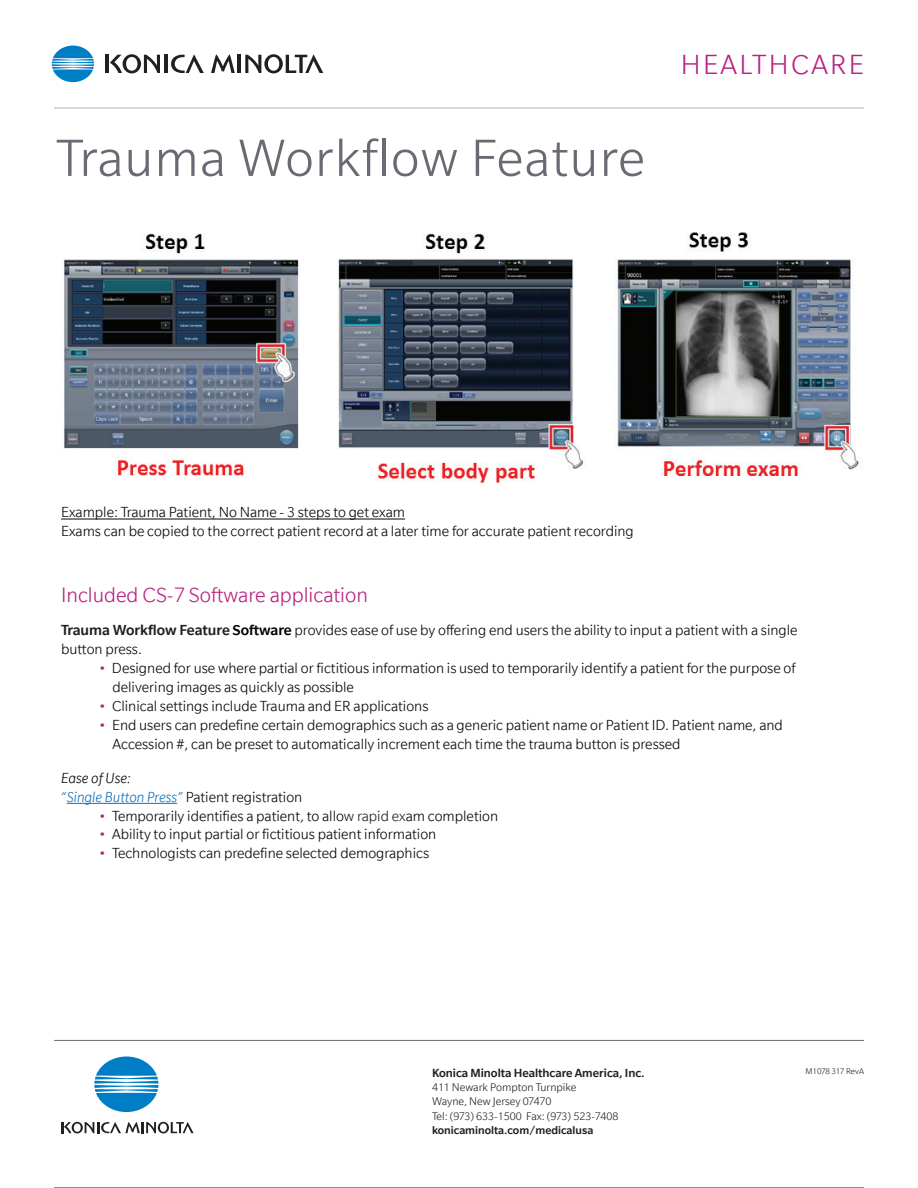
<style>
.page{position:relative;width:918px;height:1188px;background:#fff}
.page>*{position:absolute;margin:0;border:0;box-sizing:border-box;transform-origin:0 0}
.t1{font:300 57px "Slate";letter-spacing:.02em;color:#696b73}
.t2{font:300 30px "Slate";letter-spacing:.075em;color:#ba2280}
.t3{font:300 22.5px "Slate";color:#ba2280}
.t4{font:300 15.75px/18.9px "Slate";color:#040503}
.t5{font:italic 300 15.75px/18.9px "Slate";color:#1270b9}
.t6{font:500 12.75px "Slate";color:#231f20}
.t7{font:300 12px/14.2px "Slate";color:#231f20}
.t8{font:500 12px "Slate";color:#231f20}
.t9{font:300 9px "Slate";color:#231f20}
.s1{font-weight:500;color:#231f20}
.s2{font-weight:500}
.s3{color:#ba2280}
.s4{color:#040503}
.s5{font-style:normal;color:#040503}
.s6{color:#231f20}
</style>
<div class="page">
<hr style="left:54px;top:1187px;width:810px;height:1px;background:#231f20">
<hr style="left:105px;top:55px;width:3px;height:18px;background:#231f20">
<hr style="left:165px;top:55px;width:3px;height:18px;background:#231f20">
<hr style="left:238px;top:55px;width:3px;height:18px;background:#231f20">
<svg style="left:171px;top:54px;width:33px;height:19px"></svg>
<svg style="left:110px;top:54px;width:50px;height:19px"></svg>
<svg style="left:245px;top:54px;width:78px;height:19px"></svg>
<svg style="left:211px;top:54px;width:24px;height:19px"></svg>
<svg style="left:52px;top:46px;width:42px;height:36px"></svg>
<hr style="left:67px;top:803px;width:110px;height:1px;background:#1270b9">
<hr style="left:54px;top:108px;width:810px;height:1px;background:#aeb3b8">
<hr style="left:54px;top:1040px;width:810px;height:1px;background:#696b73">
<svg style="left:94px;top:1057px;width:64px;height:55px"></svg>
<svg style="left:61px;top:1122px;width:133px;height:11px"></svg>
<img style="left:64px;top:232px;width:795px;height:251px">
<hr style="left:61px;top:519px;width:344px;height:1px;background:#040503">
<h1 class="t1" style="left:56px;top:129px;width:590px">Trauma Workflow Feature</h1>
<h2 class="t2" style="left:681px;top:49px;width:185px">HEALTHCARE</h2>
<p class="t4" style="left:61px;top:503px;width:574px">Example: Trauma Patient, No Name - 3 steps to get exam<br>Exams can be copied to the correct patient record at a later time for accurate patient recording</p>
<h3 class="t3" style="left:61px;top:583px;width:308px">Included CS-7 Software application</h3>
<p class="t4" style="left:61px;top:621px;width:738px"><span class="s1">Trauma Workflow Feature</span> <span class="s2">Software</span> provides ease of use by offering end users the ability to input a patient with a single button press.</p>
<p class="t4" style="left:112px;top:659px;width:685px;text-indent:-14px"><span class="s3">•</span> Designed for use where partial or fictitious information is used to temporarily identify a patient for the purpose of delivering images as quickly as possible</p>
<p class="t4" style="left:99px;top:697px;width:331px"><span class="s3">•</span> Clinical settings include Trauma and ER applications</p>
<p class="t4" style="left:113px;top:715px;width:672px;text-indent:-14px"><span class="s3">•</span> End users can predefine certain demographics such as a generic patient name or Patient ID. Patient name, and<br>Accession #, can be preset to automatically increment each time the trauma button is pressed</p>
<p class="t5" style="left:61px;top:768px;width:243px"><span class="s4">Ease of Use:<br></span>“Single Button Press” <span class="s5">Patient registration</span></p>
<p class="t4" style="left:99px;top:806px;width:401px"><span class="s3">•</span> Temporarily identifies a patient, to allo<span class="s6">w rapid ex</span>am completion</p>
<p class="t4" style="left:99px;top:825px;width:339px"><span class="s3">•</span> Ability to input partial or fictitious patient information</p>
<p class="t4" style="left:99px;top:844px;width:332px"><span class="s3">•</span> Technologists can predefine selected demographics</p>
<p class="t6" style="left:432px;top:1066px;width:214px">Konica Minolta Healthcare America, Inc.</p>
<p class="t7" style="left:432px;top:1080px;width:188px">411 Newark Pompton Turnpike<br>Wayne, New Jersey 07470<br>Tel: (973) 633-1500 Fax: (973) 523-7408</p>
<p class="t8" style="left:432px;top:1124px;width:163px">konicaminolta.com/medicalusa</p>
<p class="t9" style="left:806px;top:1067px;width:60px">M1078 317 RevA</p>
</div>
